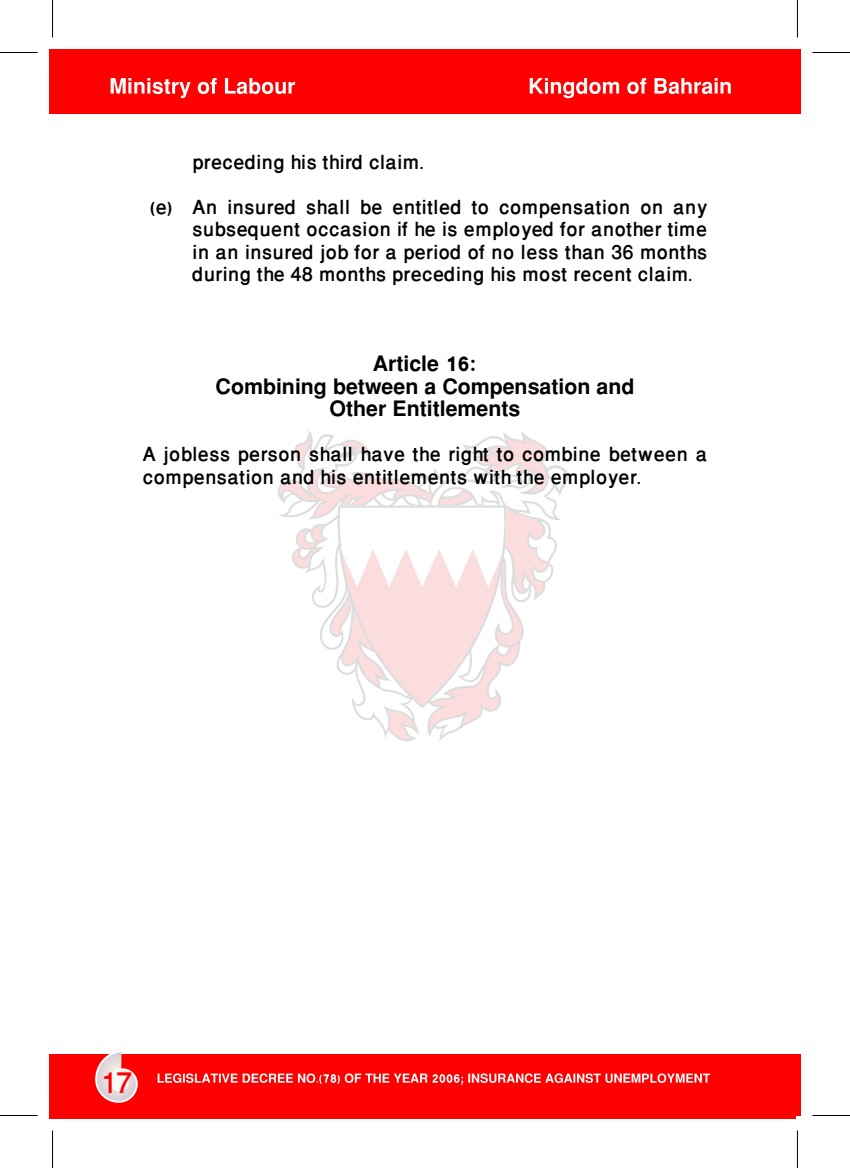
<style>
.page{position:relative;width:850px;height:1168px;background:#fff}
.page>*{position:absolute;margin:0;border:0;box-sizing:border-box;transform-origin:0 0}
.t1{font:500 40px "Win Soft Pro";color:#f00}
.t2{font:700 30px/22.5px "Win Soft Pro";color:#010000;text-align:center}
.t3{font:500 27.5px/22.5px "Win Soft Pro";color:#010000}
</style>
<div class="page">
<div style="left:794px;top:49px;width:6px;height:65px;background:#f00"></div>
<div style="left:794px;top:1054px;width:6px;height:62px;background:#f00"></div>
<div style="left:49px;top:49px;width:745px;height:65px;background:#f00"></div>
<div style="left:49px;top:1054px;width:745px;height:65px;background:#f00"></div>
<svg style="left:278px;top:430px;width:290px;height:312px"></svg>
<svg style="left:111px;top:78px;width:184px;height:20px"></svg>
<svg style="left:157px;top:1073px;width:552px;height:12px"></svg>
<svg style="left:529px;top:78px;width:201px;height:20px"></svg>
<svg style="left:95px;top:1052px;width:43px;height:51px"></svg>
<div style="left:112px;top:1075px;width:16px;height:15px;background:#fbf9f6;border-radius:50%"></div>
<hr style="left:0;top:52px;width:38px;height:1px;background:#000">
<hr style="left:812px;top:52px;width:37px;height:1px;background:#000">
<hr style="left:0;top:1115px;width:38px;height:1px;background:#000">
<hr style="left:812px;top:1115px;width:37px;height:1px;background:#000">
<hr style="left:52px;top:0;width:1px;height:38px;background:#000">
<hr style="left:52px;top:1130px;width:1px;height:38px;background:#000">
<hr style="left:796px;top:0;width:1px;height:38px;background:#000">
<hr style="left:796px;top:1130px;width:1px;height:38px;background:#000">
<p class="t3" style="left:150px;top:196px;width:21px">)e(</p>
<p class="t3" style="left:192px;top:140px;width:516px;line-height:45px">preceding his third claim.<br>An insured shall be entitled to compensation on any</p>
<p class="t3" style="left:192px;top:218px;width:516px;text-align:justify">subsequent occasion heif is employed for another time in an insured job for a period of no less than 36 months during the 48 months preceding his most recent claim.</p>
<p class="t2" style="left:215px;top:351px;width:420px">Article 16:<br>Combining between a Compensation and<br>Other Entitlements</p>
<p class="t3" style="left:142px;top:443px;width:566px">A jobless person shall have the right to combine between a compensation and his entitlements with the employer.</p>
<h1 class="t1" style="left:100px;top:1054px;width:34px">17</h1>
</div>
